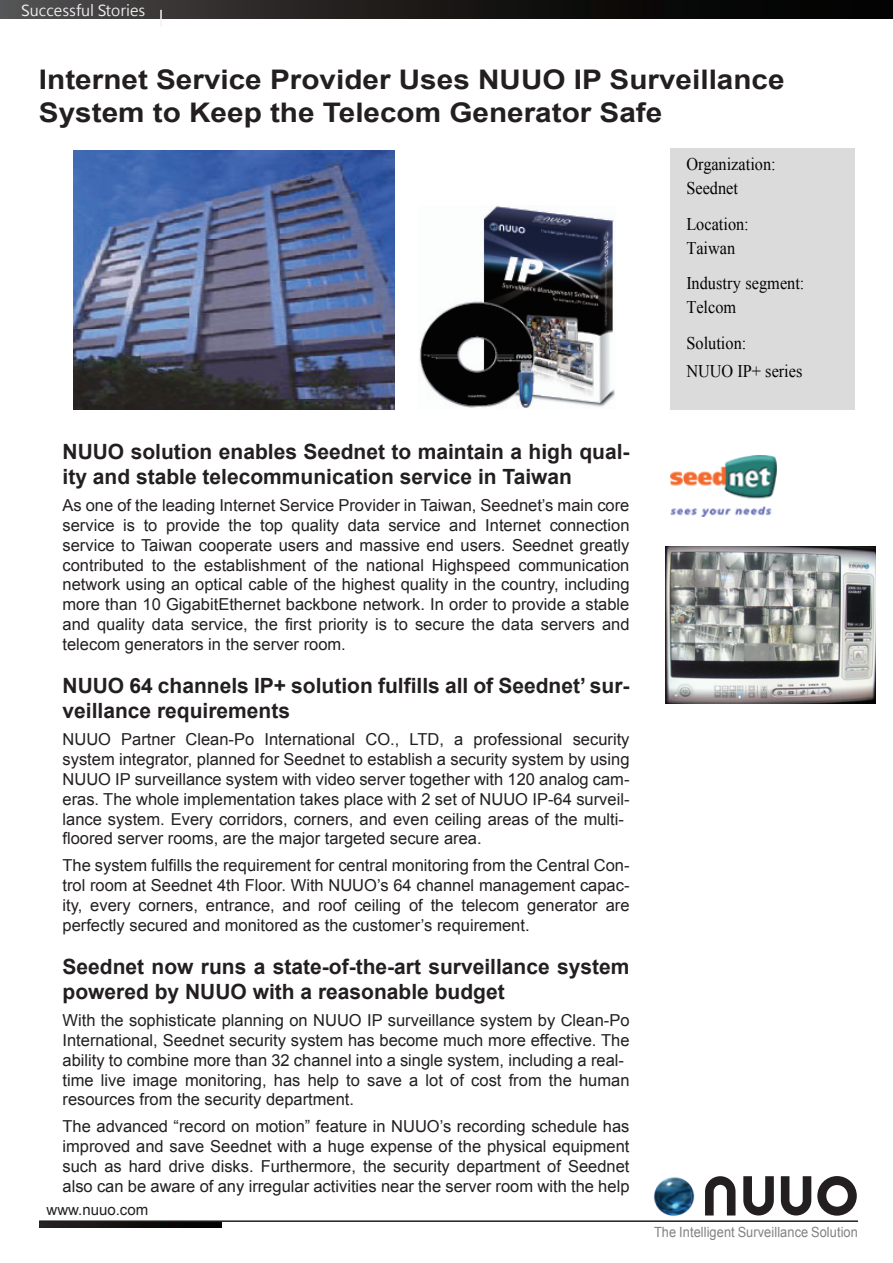
<style>
.page{position:relative;width:893px;height:1263px;background:#fff}
.page>*{position:absolute;margin:0;border:0;box-sizing:border-box;transform-origin:0 0}
.t1{font:700 27px/32.4px "Arial";color:#231f20;scale:1.1 1}
.t2{font:700 21px/25.2px "Arial";color:#231f20}
.t3{font:17.85px/23.7px "Times New Roman";color:#030303;scale:.91 1}
.t4{font:16.5px/19.8px "Arial";color:#231f20;text-align:justify}
.t5{font:15px "Microsoft Jheng Hei";color:#f2f3f4}
.t6{font:15px "Arial";color:#231f20}
.t7{font:14.1px "Arial";letter-spacing:.005em;color:#808285;scale:.91 1}
</style>
<div class="page">
<svg style="left:0;top:0;width:893px;height:19px;background:#1e1d1c"></svg>
<svg style="left:39px;top:1222px;width:183px;height:5px"></svg>
<svg style="left:160px;top:10px;width:2px;height:9px"></svg>
<svg style="left:705px;top:1176px;width:30px;height:39px"></svg>
<svg style="left:743px;top:1176px;width:31px;height:39px"></svg>
<svg style="left:781px;top:1176px;width:30px;height:39px"></svg>
<svg style="left:817px;top:1176px;width:40px;height:40px"></svg>
<img style="left:653px;top:1177px;width:42px;height:39px">
<hr style="left:39px;top:1220px;width:819px;height:2px;background:#231f20">
<div style="left:670px;top:148px;width:185px;height:262px;background:#dbdbdc"></div>
<img style="left:419px;top:206px;width:196px;height:202px">
<img style="left:671px;top:455px;width:106px;height:62px">
<img style="left:74px;top:150px;width:320px;height:259px">
<img style="left:665px;top:546px;width:211px;height:157px">
<p class="t5" style="left:21px;top:1px;width:126px">Successful Stories</p>
<h1 class="t1" style="left:39px;top:64px;width:679px">Internet Service Provider Uses NUUO IP Surveillance<br>System to Keep the Telecom Generator Safe</h1>
<p class="t3" style="left:686px;top:152px;width:100px">Organization:<br>Seednet</p>
<p class="t3" style="left:686px;top:212px;width:70px">Location:<br>Taiwan</p>
<p class="t3" style="left:686px;top:271px;width:131px">Industry segment:<br>Telcom</p>
<p class="t3" style="left:686px;top:328px;width:129px;line-height:28px">Solution:<br>NUUO IP+ series</p>
<p class="t2" style="left:63px;top:440px;width:568px">NUUO solution enables Seednet to maintain a high qual&shy;ity and stable telecommunication service in Taiwan</p>
<p class="t4" style="left:63px;top:496px;width:568px">As one of the leading Internet Service Provider in Taiwan, Seednet’s main core service is to provide the top quality data service and Internet connection service to Taiwan cooperate users and massive end users. Seednet greatly contributed to the establishment of the national Highspeed communication network using an optical cable of the highest quality in the country, including more than 10 GigabitEthernet backbone network. In order to provide a stable and quality data service, the first priority is to secure the data servers and telecom generators in the server room.</p>
<p class="t2" style="left:63px;top:674px;width:568px">NUUO 64 channels IP+ solution fulfills all of Seednet’ sur&shy;veillance requirements</p>
<p class="t4" style="left:63px;top:730px;width:569px;text-align:left">NUUO Partner Clean-Po International CO., LTD, a professional security system integrator, planned for Seednet to establish a security system by using NUUO IP surveillance system with video server together with 120 analog cam&shy;eras. The whole implementation takes place with 2 set of NUUO IP-64 surveil&shy;lance system. Every corridors, corners, and even ceiling areas of the multi&shy;floored server rooms, are the major targeted secure area.</p>
<p class="t4" style="left:63px;top:856px;width:568px">The system fulfills the requirement for central monitoring from the Central Con&shy;trol room at Seednet 4th Floor. With NUUO’s 64 channel management capac&shy;ity, every corners, entrance, and roof ceiling of the telecom generator are perfectly secured and monitored as the customer’s requirement.</p>
<p class="t2" style="left:63px;top:955px;width:568px">Seednet now runs a state-of-the-art surveillance system powered by NUUO with a reasonable budget</p>
<p class="t4" style="left:63px;top:1010px;width:569px;text-align:left">With the sophisticate planning on NUUO IP surveillance system by Clean-Po International, Seednet security system has become much more effective. The ability to combine more than 32 channel into a single system, including a real&shy;time live image monitoring, has help to save a lot of cost from the human resources from the security department.</p>
<p class="t4" style="left:63px;top:1117px;width:568px">The advanced “record on motion” feature in NUUO’s recording schedule has improved and save Seednet with a huge expense of the physical equipment such as hard drive disks. Furthermore, the security department of Seednet also can be aware of any irregular activities near the server room with the help</p>
<p class="t6" style="left:47px;top:1200px;width:103px">www.nuuo.com</p>
<p class="t7" style="left:654px;top:1223px;width:226px">The Intelligent Surveillance Solution</p>
</div>
